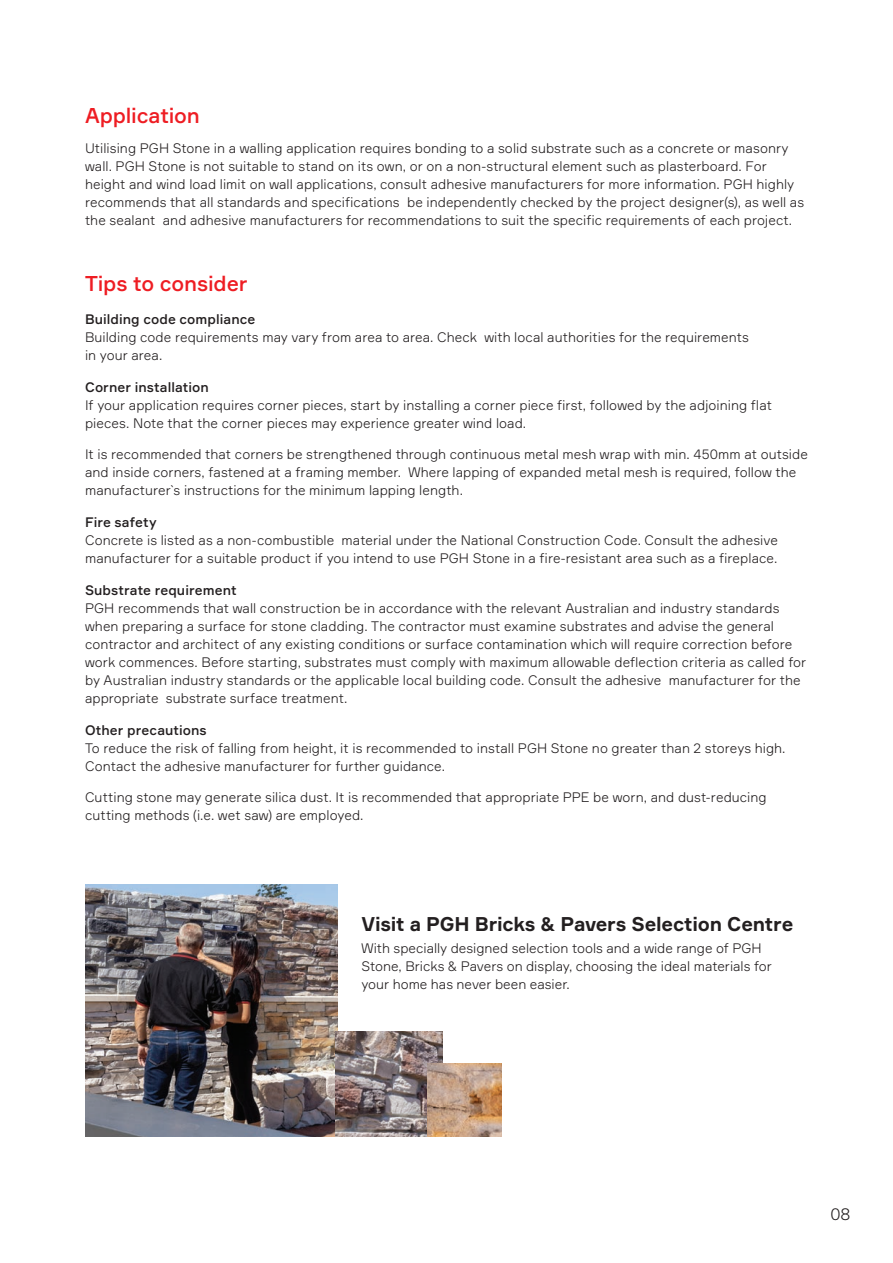
<style>
.page{position:relative;width:893px;height:1263px;background:#fff}
.page>*{position:absolute;margin:0;border:0;box-sizing:border-box;transform-origin:0 0}
.t1{font:500 21px "Formular";letter-spacing:-.01em;color:#ee1d23}
.t2{font:700 19.5px "Formular";letter-spacing:-.01em;color:#231f20}
.t3{font:300 16.5px "Formular";color:#231f20}
.t4{font:300 13.5px/18px "Formular";letter-spacing:.005em;color:#231f20}
.t5{font:500 13.5px "Formular";letter-spacing:.005em;color:#231f20}
</style>
<div class="page">
<img style="left:85px;top:884px;width:252px;height:252px">
<img style="left:336px;top:1032px;width:107px;height:104px">
<img style="left:427px;top:1064px;width:75px;height:72px">
<h1 class="t1" style="left:85px;top:102px;width:116px">Application</h1>
<p class="t4" style="left:85px;top:139px;width:721px">Utilising PGH Stone in a walling application requires bonding to a solid substrate such as a concrete or masonry wall. PGH Stone is not suitable to stand on its own, or on a non-structural element such as plasterboard. For height and wind load limit on wall applications, consult adhesive manufacturers for more information. PGH highly recommends that all standards and specifications be independently checked by the project designer(s), as well as the sealant and adhesive manufacturers for recommendations to suit the specific requirements of each project.</p>
<h1 class="t1" style="left:85px;top:271px;width:164px">Tips to consider</h1>
<p class="t5" style="left:85px;top:311px;width:172px">Building code compliance</p>
<p class="t4" style="left:85px;top:328px;width:665px">Building code requirements may vary from area to area. Check with local authorities for the requirements in your area.</p>
<p class="t5" style="left:85px;top:379px;width:125px">Corner installation</p>
<p class="t4" style="left:85px;top:396px;width:688px">If your application requires corner pieces, start by installing a corner piece first, followed by the adjoining flat pieces. Note that the corner pieces may experience greater wind load.</p>
<p class="t4" style="left:85px;top:445px;width:724px">It is recommended that corners be strengthened through continuous metal mesh wrap with min. 450mm at outside and inside corners, fastened at a framing member. Where lapping of expanded metal mesh is required, follow the manufacturer`s instructions for the minimum lapping length.</p>
<p class="t5" style="left:85px;top:514px;width:73px">Fire safety</p>
<p class="t4" style="left:85px;top:531px;width:694px">Concrete is listed as a non-combustible material under the National Construction Code. Consult the adhesive manufacturer for a suitable product if you intend to use PGH Stone in a fire-resistant area such as a fireplace.</p>
<p class="t5" style="left:85px;top:582px;width:153px">Substrate requirement</p>
<p class="t4" style="left:85px;top:599px;width:723px">PGH recommends that wall construction be in accordance with the relevant Australian and industry standards when preparing a surface for stone cladding. The contractor must examine substrates and advise the general contractor and architect of any existing conditions or surface contamination which will require correction before work commences. Before starting, substrates must comply with maximum allowable deflection criteria as called for by Australian industry standards or the applicable local building code. Consult the adhesive manufacturer for the appropriate substrate surface treatment.</p>
<p class="t5" style="left:85px;top:722px;width:123px">Other precautions</p>
<p class="t4" style="left:85px;top:739px;width:702px">To reduce the risk of falling from height, it is recommended to install PGH Stone no greater than 2 storeys high.<br>Contact the adhesive manufacturer for further guidance.</p>
<p class="t4" style="left:85px;top:788px;width:683px">Cutting stone may generate silica dust. It is recommended that appropriate PPE be worn, and dust-reducing cutting methods (i.e. wet saw) are employed.</p>
<h2 class="t2" style="left:361px;top:912px;width:433px">Visit a PGH Bricks &amp; Pavers Selection Centre</h2>
<p class="t4" style="left:361px;top:939px;width:412px">With specially designed selection tools and a wide range of PGH<br>Stone, Bricks &amp; Pavers on display, choosing the ideal materials for your home has never been easier.</p>
<p class="t3" style="left:830px;top:1204px;width:22px">08</p>
</div>
